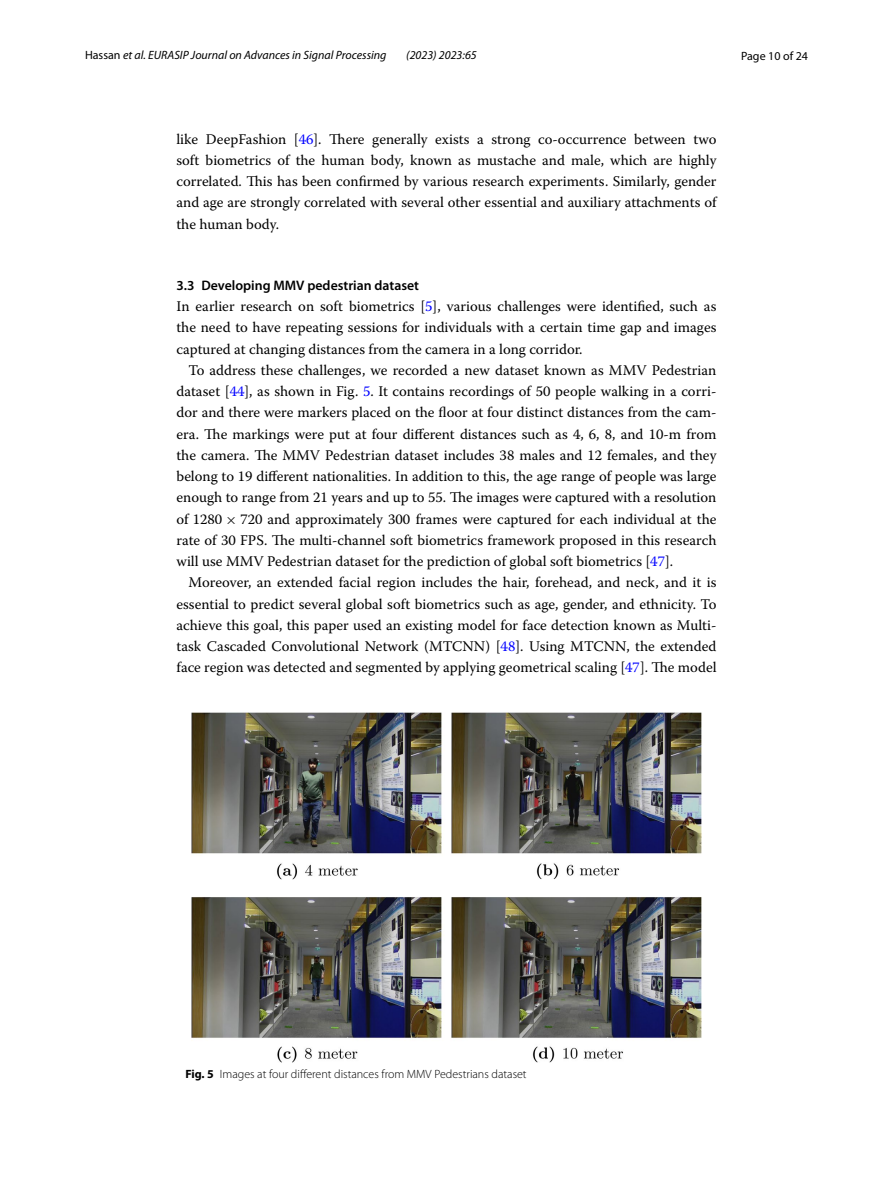
<style>
.page{position:relative;width:893px;height:1187px;background:#fff}
.page>*{position:absolute;margin:0;border:0;box-sizing:border-box;transform-origin:0 0}
.t1{font:14.7px/21.3px "Warnock Pro";color:#000;text-align:justify}
.t2{font:600 13.8px "Myriad Pro";color:#000}
.t3{font:italic 12px "Myriad Pro";color:#000}
.t4{font:300 12px "Myriad Pro";color:#000}
.t5{font:12px "Myriad Pro";color:#000}
.s1{font-style:normal}
.s2{color:#00f}
.s3{font-family:"Warnock Pro Regular 2"}
.s4{font-family:"MTSYN"}
.s5{font-weight:700}
</style>
<div class="page">
<img style="left:191px;top:712px;width:511px;height:350px">
<p class="t3" style="left:85px;top:48px;width:303px"><span class="s1">Hassan</span> et al. EURASIP Journal on Advances in Signal Processing</p>
<p class="t3" style="left:406px;top:48px;width:72px">(2023) 2023:65</p>
<p class="t5" style="left:741px;top:48px;width:68px">Page 10 of 24</p>
<p class="t1" style="left:176px;top:128px;width:541px">like DeepFashion [<span class="s2">46</span>]. There generally exists a strong co-occurrence between two soft biometrics of the human body, known as mustache and male, which are highly correlated. This has been confirmed by various research experiments. Similarly, gender and age are strongly correlated with several other essential and auxiliary attachments of the human body.</p>
<p class="t2" style="left:176px;top:276px;width:244px">3.3 Developing MMV pedestrian dataset</p>
<p class="t1" style="left:176px;top:295px;width:541px">In earlier research on soft biometrics [<span class="s2">5</span>], various challenges were identified, such as the need to have repeating sessions for individuals with a certain time gap and images captured at changing distances from the camera in a long corridor.</p>
<p class="t1" style="left:176px;top:359px;width:542px;text-indent:12px">To address these challenges, we recorded a new dataset known as MMV Pedestrian dataset [<span class="s2">44</span>], as shown in Fig. <span class="s2">5</span>. It contains recordings of 50 people walking in a corri&shy;dor and there were markers placed on the floor at four distinct distances from the cam&shy;era. The markings were put at four different distances such as 4, 6, 8, and 10-m from the camera. The MMV Pedestrian dataset includes 38 males and 12 females, and they belong to 19 different nationalities. In addition to this, the age range of people was large enough to range from 21 years and up to 55. The images were captured with a resolution of <span class="s3">1280</span> <span class="s4">×</span> <span class="s3">720</span> and approximately 300 frames were captured for each individual at the rate of 30 FPS. The multi-channel soft biometrics framework proposed in this research will use MMV Pedestrian dataset for the prediction of global soft biometrics [<span class="s2">47</span>].</p>
<p class="t1" style="left:176px;top:571px;width:542px;text-indent:12px">Moreover, an extended facial region includes the hair, forehead, and neck, and it is essential to predict several global soft biometrics such as age, gender, and ethnicity. To achieve this goal, this paper used an existing model for face detection known as Multi&shy;task Cascaded Convolutional Network (MTCNN) [<span class="s2">48</span>]. Using MTCNN, the extended face region was detected and segmented by applying geometrical scaling [<span class="s2">47</span>]. The model</p>
<p class="t4" style="left:185px;top:1066px;width:343px"><span class="s5">Fig. 5</span> Images at four different distances from MMV Pedestrians dataset</p>
</div>
